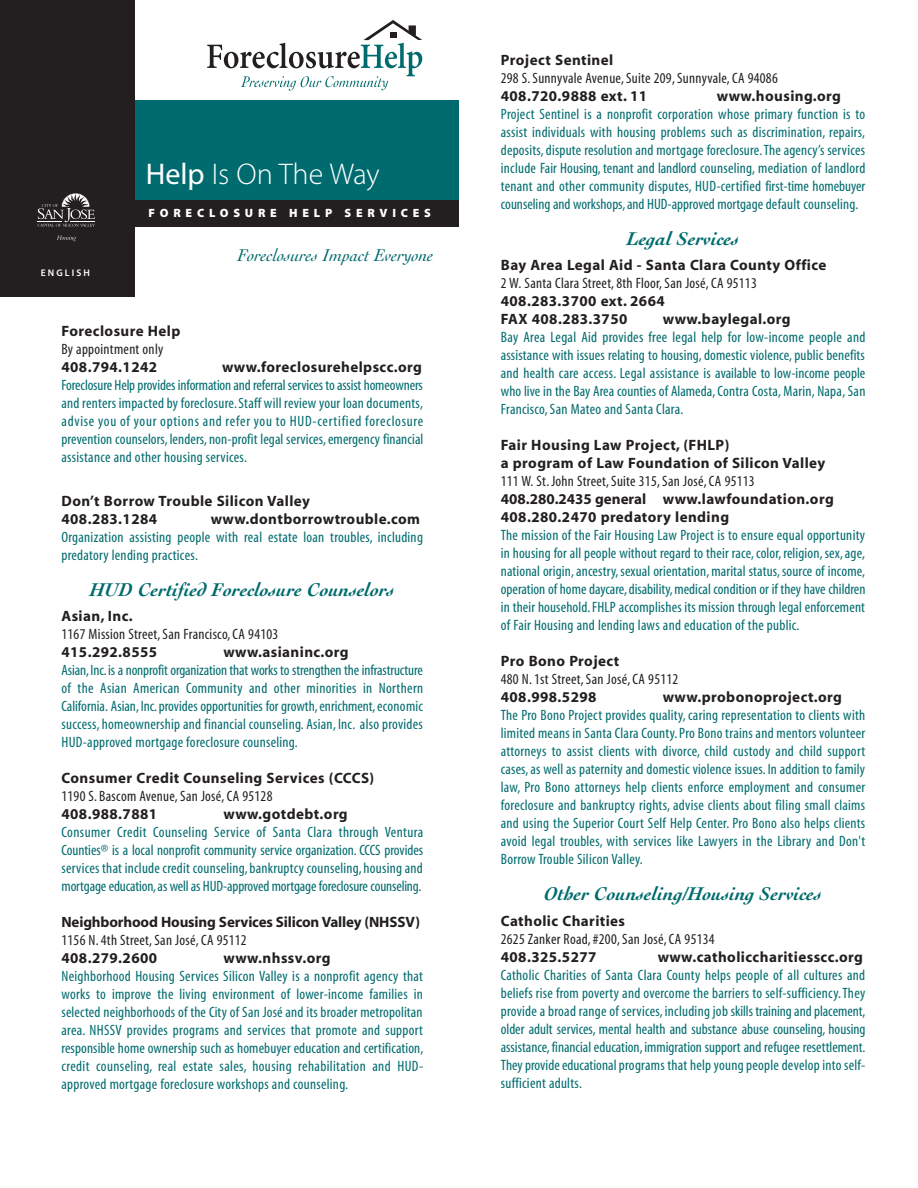
<style>
.page{position:relative;width:918px;height:1188px;background:#fff}
.page>*{position:absolute;margin:0;border:0;box-sizing:border-box;transform-origin:0 0}
.t1{font:30px "Myriad MM.215.600";letter-spacing:-.005em;color:#fff}
.t2{font:italic 700 19.5px "Cochin";color:#006b6e}
.t3{font:italic 18px "Cochin";color:#006b6e}
.t4{font:15px/18px "Myriad MM.400.300";letter-spacing:.02em;color:#006b6e;text-align:justify}
.t5{font:15px/18px "Myriad MM.700.600";letter-spacing:.03em;color:#231f20}
.t6{font:15px "Myriad MM.400.300";letter-spacing:.02em;color:#231f20}
.t7{font:15px "Myriad MM.700.600";letter-spacing:-.01em;color:#231f20}
.t8{font:12px "Myriad MM.830.300";letter-spacing:.4em;color:#fff}
.t9{font:9.6px "Myriad MM.565.600";letter-spacing:.215em;color:#fff}
.s1{font-family:"Myriad MM.412.601"}
</style>
<div class="page">
<svg style="left:207px;top:20px;width:215px;height:71px"></svg>
<div style="left:130px;top:100px;width:329px;height:101px;background:#006b6e"></div>
<div style="left:135px;top:200px;width:324px;height:27px;background:#231f20"></div>
<div style="left:0;top:0;width:135px;height:297px;background:#231f20"></div>
<svg style="left:37px;top:193px;width:58px;height:34px"></svg>
<svg style="left:57px;top:236px;width:19px;height:5px"></svg>
<p class="t9" style="left:41px;top:269px;width:50px">ENGLISH</p>
<h1 class="t1" style="left:146px;top:163px;width:235px"><span class="s1">Help</span> Is On The Way</h1>
<p class="t8" style="left:148px;top:209px;width:284px">FORECLOSURE HELP SERVICES</p>
<p class="t3" style="left:238px;top:248px;width:197px">Foreclosures Impact Everyone</p>
<p class="t5" style="left:62px;top:323px;width:120px">Foreclosure Help</p>
<p class="t6" style="left:62px;top:344px;width:103px">By appointment only</p>
<p class="t5" style="left:62px;top:359px;width:97px">408.794.1242</p>
<p class="t5" style="left:222px;top:359px;width:201px">www.foreclosurehelpscc.org</p>
<p class="t4" style="left:62px;top:378px;width:363px">Foreclosure Help provides information and referral services to assist homeowners and renters impacted by foreclosure.Staff will review your loan documents, advise you of your options and refer you to HUD-certified foreclosure prevention counselors, lenders, non-profit legal services, emergency financial assistance and other housing services.</p>
<p class="t5" style="left:62px;top:493px;width:250px">Don’t Borrow Trouble Silicon Valley<br>408.283.1284</p>
<p class="t5" style="left:211px;top:511px;width:211px">www.dontborrowtrouble.com</p>
<p class="t4" style="left:62px;top:529px;width:363px">Organization assisting people with real estate loan troubles, including predatory lending practices.</p>
<h2 class="t2" style="left:90px;top:582px;width:306px">HUD Certified Foreclosure Counselors</h2>
<p class="t5" style="left:62px;top:608px;width:73px">Asian, Inc.</p>
<p class="t6" style="left:62px;top:629px;width:218px">1167 Mission Street, San Francisco, CA 94103</p>
<p class="t5" style="left:62px;top:644px;width:97px">415.292.8555</p>
<p class="t5" style="left:224px;top:644px;width:127px">www.asianinc.org</p>
<p class="t4" style="left:62px;top:663px;width:363px">Asian, Inc.is a nonprofit organization that works to strengthen the infrastructure of the Asian American Community and other minorities in Northern California. Asian, Inc. provides opportunities for growth, enrichment, economic success, homeownership and financial counseling. Asian, Inc. also provides HUD-approved mortgage foreclosure counseling.</p>
<p class="t5" style="left:62px;top:770px;width:314px">Consumer Credit Counseling Services (CCCS)</p>
<p class="t6" style="left:62px;top:791px;width:212px">1190 S. Bascom Avenue, San José, CA 95128</p>
<p class="t5" style="left:62px;top:806px;width:97px">408.988.7881</p>
<p class="t5" style="left:224px;top:806px;width:126px">www.gotdebt.org</p>
<p class="t4" style="left:62px;top:825px;width:363px">Consumer Credit Counseling Service of Santa Clara through Ventura Counties® is a local nonprofit community service organization. CCCS provides services that include credit counseling,bankruptcy counseling,housing and mortgage education,as well as HUD-approved mortgage foreclosure counseling.</p>
<p class="t7" style="left:62px;top:916px;width:360px">Neighborhood Housing Services Silicon Valley (NHSSV)</p>
<p class="t6" style="left:62px;top:935px;width:187px">1156 N. 4th Street, San José, CA 95112</p>
<p class="t5" style="left:62px;top:950px;width:97px">408.279.2600</p>
<p class="t5" style="left:224px;top:950px;width:109px">www.nhssv.org</p>
<p class="t4" style="left:62px;top:969px;width:363px">Neighborhood Housing Services Silicon Valley is a nonprofit agency that works to improve the living environment of lower-income families in selected neighborhoods of the City of San José and its broader metropolitan area. NHSSV provides programs and services that promote and support responsible home ownership such as homebuyer education and certification, credit counseling, real estate sales, housing rehabilitation and HUD&shy;approved mortgage foreclosure workshops and counseling.</p>
<p class="t5" style="left:501px;top:52px;width:114px">Project Sentinel</p>
<p class="t6" style="left:501px;top:72px;width:278px">298 S. Sunnyvale Avenue, Suite 209, Sunnyvale, CA 94086</p>
<p class="t5" style="left:501px;top:88px;width:148px">408.720.9888 ext. 11</p>
<p class="t5" style="left:717px;top:88px;width:126px">www.housing.org</p>
<p class="t4" style="left:501px;top:106px;width:366px">Project Sentinel is a nonprofit corporation whose primary function is to assist individuals with housing problems such as discrimination, repairs, deposits, dispute resolution and mortgage foreclosure.The agency’s services include Fair Housing, tenant and landlord counseling, mediation of landlord tenant and other community disputes, HUD-certified first-time homebuyer counseling and workshops, and HUD-approved mortgage default counseling.</p>
<h2 class="t2" style="left:627px;top:231px;width:113px">Legal Services</h2>
<p class="t5" style="left:501px;top:257px;width:327px">Bay Area Legal Aid - Santa Clara County Office</p>
<p class="t6" style="left:501px;top:278px;width:257px">2 W. Santa Clara Street, 8th Floor, San José, CA 95113</p>
<p class="t5" style="left:501px;top:293px;width:165px">408.283.3700 ext. 2664<br>FAX 408.283.3750</p>
<p class="t5" style="left:663px;top:311px;width:129px">www.baylegal.org</p>
<p class="t4" style="left:501px;top:330px;width:366px">Bay Area Legal Aid provides free legal help for low-income people and assistance with issues relating to housing, domestic violence, public benefits and health care access. Legal assistance is available to low-income people who live in the Bay Area counties of Alameda, Contra Costa, Marin, Napa, San Francisco, San Mateo and Santa Clara.</p>
<p class="t5" style="left:501px;top:437px;width:326px">Fair Housing Law Project, (FHLP)<br>a program of Law Foundation of Silicon Valley</p>
<p class="t6" style="left:501px;top:476px;width:255px">111 W. St. John Street, Suite 315, San José, CA 95113</p>
<p class="t5" style="left:501px;top:491px;width:334px">408.280.2435 general www.lawfoundation.org<br>408.280.2470 predatory lending</p>
<p class="t4" style="left:501px;top:528px;width:366px">The mission of the Fair Housing Law Project is to ensure equal opportunity in housing for all people without regard to their race, color, religion, sex, age, national origin,ancestry,sexual orientation, marital status, source of income, operation of home daycare, disability, medical condition or if they have children in their household.FHLP accomplishes its mission through legal enforcement of Fair Housing and lending laws and education of the public.</p>
<p class="t5" style="left:501px;top:653px;width:120px">Pro Bono Project</p>
<p class="t6" style="left:501px;top:674px;width:179px">480 N.1st Street,San José,CA 95112</p>
<p class="t5" style="left:501px;top:689px;width:97px">408.998.5298</p>
<p class="t5" style="left:663px;top:689px;width:181px">www.probonoproject.org</p>
<p class="t4" style="left:501px;top:708px;width:366px">The Pro Bono Project provides quality, caring representation to clients with limited means in Santa Clara County.Pro Bono trains and mentors volunteer attorneys to assist clients with divorce, child custody and child support cases, as well as paternity and domestic violence issues. In addition to family law, Pro Bono attorneys help clients enforce employment and consumer foreclosure and bankruptcy rights, advise clients about filing small claims and using the Superior Court Self Help Center. Pro Bono also helps clients avoid legal troubles, with services like Lawyers in the Library and Don't Borrow Trouble Silicon Valley.</p>
<h2 class="t2" style="left:545px;top:886px;width:279px">Other Counseling/Housing Services</h2>
<p class="t5" style="left:501px;top:913px;width:126px">Catholic Charities</p>
<p class="t6" style="left:501px;top:933px;width:215px">2625 Zanker Road, #200, San José, CA 95134</p>
<p class="t5" style="left:501px;top:949px;width:97px">408.325.5277</p>
<p class="t5" style="left:658px;top:949px;width:207px">www.catholiccharitiesscc.org</p>
<p class="t4" style="left:501px;top:967px;width:366px">Catholic Charities of Santa Clara County helps people of all cultures and beliefs rise from poverty and overcome the barriers to self-sufficiency.They provide a broad range of services, including job skills training and placement, older adult services, mental health and substance abuse counseling, housing assistance, financial education, immigration support and refugee resettlement.<br>They provide educational programs that help young people develop into self&shy;sufficient adults.</p>
</div>
